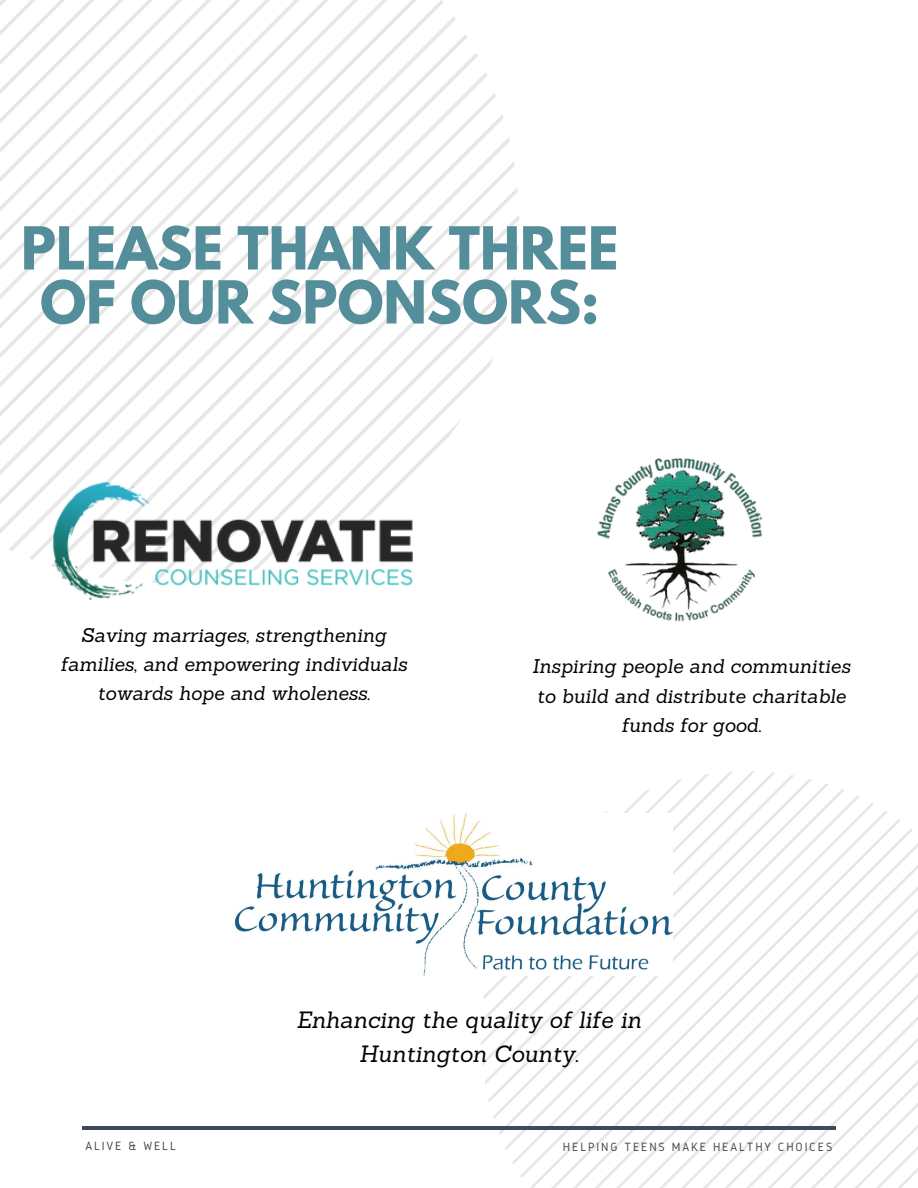
<style>
.page{position:relative;width:918px;height:1188px;background:#fff}
.page>*{position:absolute;margin:0;border:0;box-sizing:border-box;transform-origin:0 0}
.t1{font:700 52.5px/54px "League Spartan";color:#558e9b;text-align:center}
.t2{font:italic 22.95px/34.7px "Sanchez";color:#000;text-align:center}
.t3{font:italic 19.35px/29.2px "Sanchez";color:#000;text-align:center}
.t4{font:12.45px "Gidole";letter-spacing:.15em;color:#444440}
</style>
<div class="page">
<svg style="left:0;top:0;width:443px;height:16px"></svg>
<svg style="left:0;top:16px;width:456px;height:18px"></svg>
<svg style="left:0;top:34px;width:467px;height:19px"></svg>
<svg style="left:0;top:53px;width:478px;height:480px"></svg>
<svg style="left:9px;top:72px;width:479px;height:479px"></svg>
<svg style="left:29px;top:93px;width:467px;height:467px"></svg>
<svg style="left:51px;top:114px;width:452px;height:453px"></svg>
<svg style="left:74px;top:137px;width:436px;height:346px"></svg>
<svg style="left:98px;top:161px;width:417px;height:322px"></svg>
<svg style="left:124px;top:187px;width:394px;height:296px"></svg>
<svg style="left:151px;top:215px;width:368px;height:268px"></svg>
<svg style="left:181px;top:245px;width:338px;height:238px"></svg>
<svg style="left:214px;top:277px;width:301px;height:206px"></svg>
<svg style="left:250px;top:314px;width:258px;height:253px"></svg>
<svg style="left:294px;top:358px;width:199px;height:199px"></svg>
<svg style="left:505px;top:795px;width:355px;height:355px"></svg>
<svg style="left:512px;top:803px;width:362px;height:361px"></svg>
<svg style="left:520px;top:811px;width:367px;height:367px"></svg>
<svg style="left:529px;top:819px;width:371px;height:369px"></svg>
<svg style="left:538px;top:828px;width:375px;height:360px"></svg>
<svg style="left:548px;top:838px;width:370px;height:350px"></svg>
<svg style="left:558px;top:849px;width:360px;height:339px"></svg>
<svg style="left:569px;top:860px;width:349px;height:328px"></svg>
<svg style="left:581px;top:872px;width:337px;height:316px"></svg>
<svg style="left:593px;top:884px;width:325px;height:304px"></svg>
<svg style="left:607px;top:897px;width:311px;height:291px"></svg>
<svg style="left:620px;top:911px;width:298px;height:277px"></svg>
<svg style="left:635px;top:925px;width:283px;height:263px"></svg>
<svg style="left:650px;top:940px;width:268px;height:248px"></svg>
<svg style="left:666px;top:956px;width:252px;height:232px"></svg>
<svg style="left:683px;top:973px;width:235px;height:215px"></svg>
<svg style="left:701px;top:991px;width:217px;height:197px"></svg>
<hr style="left:82px;top:1126px;width:754px;height:3px;background:#41475f">
<img style="left:597px;top:457px;width:166px;height:165px">
<img style="left:54px;top:483px;width:359px;height:116px">
<img style="left:236px;top:814px;width:437px;height:162px">
<p class="t1" style="left:21px;top:228px;width:599px">PLEASE THANK THREE<br>OF OUR SPONSORS:</p>
<p class="t3" style="left:60px;top:620px;width:348px">Saving marriages, strengthening families, and empowering individuals towards hope and wholeness.</p>
<p class="t3" style="left:532px;top:652px;width:320px">Inspiring people and communities to build and distribute charitable funds for good.</p>
<p class="t2" style="left:296px;top:1002px;width:346px">Enhancing the quality of life in<br>Huntington County.</p>
<p class="t4" style="left:85px;top:1139px;width:92px">ALIVE &amp; WELL</p>
<p class="t4" style="left:563px;top:1140px;width:271px">HELPING TEENS MAKE HEALTHY CHOICES</p>
</div>
